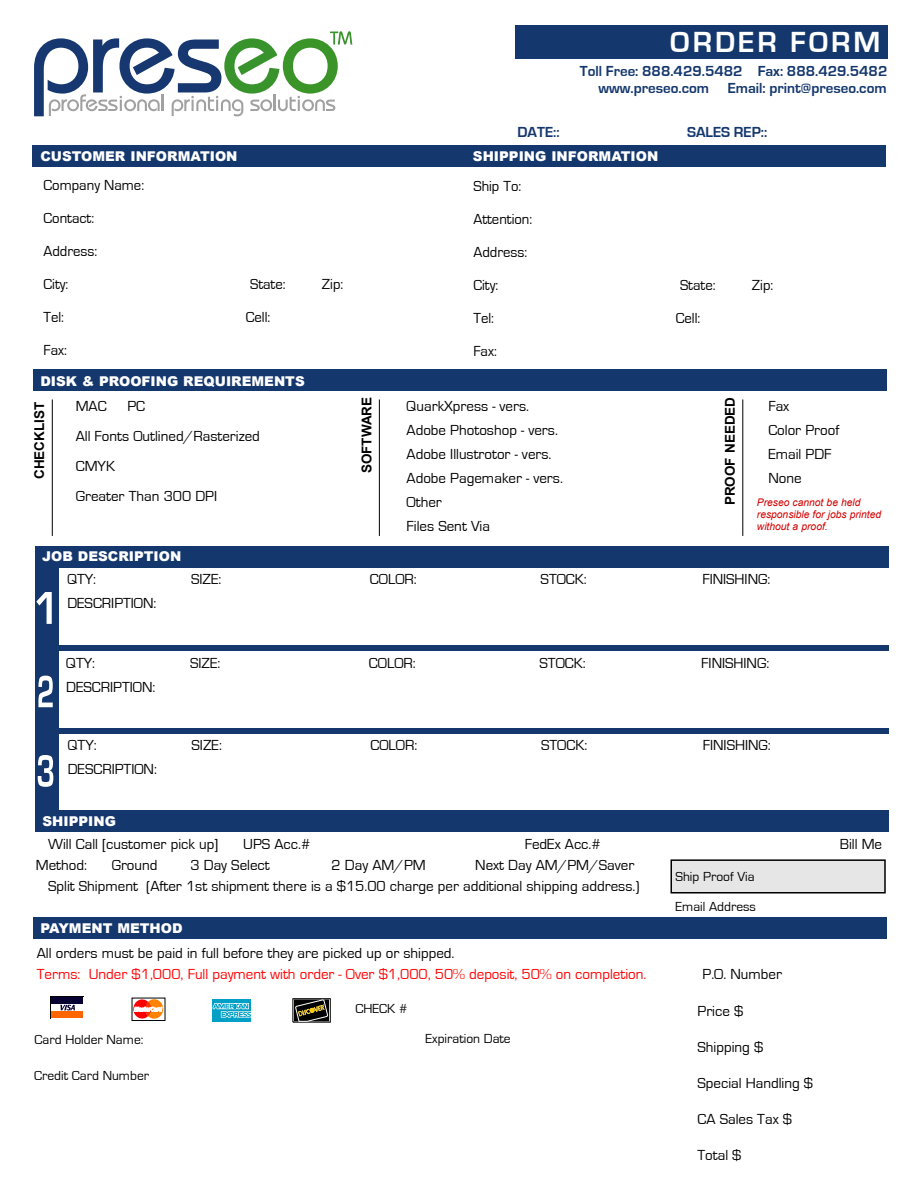
<style>
.page{position:relative;width:918px;height:1188px;background:#fff}
.page>*{position:absolute;margin:0;border:0;box-sizing:border-box;transform-origin:0 0}
.t1{font:700 30px "Eurostile";letter-spacing:.1em;color:#fff}
.t2{font:15px/24px "Eurostile";color:#000}
.t3{font:700 15px/16.8px "Eurostile";color:#14376d;text-align:right}
.t4{font:15px "Eurostile";color:#f00}
.t5{font:900 13.5px "Arial";color:#fff}
.t6{font:13.5px "Eurostile";color:#000}
.t7{font:700 13.5px "Arial";color:#000}
.t8{font:italic 10.5px/12px "Arial";color:#d10000}
</style>
<div class="page">
<div style="left:35px;top:547px;width:23px;height:283px;background:#14376d"></div>
<div style="left:33px;top:918px;width:853px;height:21px;background:#14376d"></div>
<div style="left:35px;top:810px;width:853px;height:21px;background:#14376d"></div>
<div style="left:35px;top:728px;width:854px;height:6px;background:#14376d"></div>
<div style="left:35px;top:645px;width:854px;height:5px;background:#14376d"></div>
<div style="left:35px;top:547px;width:853px;height:21px;background:#14376d"></div>
<div style="left:34px;top:370px;width:853px;height:21px;background:#14376d"></div>
<div style="left:32px;top:145px;width:854px;height:22px;background:#14376d"></div>
<hr style="left:52px;top:399px;width:1px;height:137px;background:#000">
<hr style="left:379px;top:399px;width:1px;height:137px;background:#000">
<hr style="left:743px;top:399px;width:1px;height:137px;background:#000">
<div style="left:51px;top:996px;width:33px;height:23px;background:#000"></div>
<svg style="left:51px;top:997px;width:33px;height:22px"></svg>
<div style="left:52px;top:997px;width:31px;height:7px;background:#070032"></div>
<div style="left:52px;top:1012px;width:31px;height:6px;background:#f60"></div>
<svg style="left:60px;top:1005px;width:16px;height:6px"></svg>
<svg style="left:133px;top:997px;width:30px;height:22px"></svg>
<div style="left:132px;top:998px;width:33px;height:23px;border:1px solid #000"></div>
<div style="left:213px;top:999px;width:38px;height:23px;background:#00a0c6"></div>
<svg style="left:213px;top:1003px;width:38px;height:15px"></svg>
<div style="left:292px;top:998px;width:39px;height:25px;border:1px solid #000"></div>
<hr style="left:294px;top:1000px;width:35px;height:1px;background:#000">
<hr style="left:294px;top:1001px;width:35px;height:1px;background:#000">
<hr style="left:294px;top:1002px;width:35px;height:1px;background:#000">
<hr style="left:294px;top:1003px;width:35px;height:1px;background:#000">
<hr style="left:294px;top:1004px;width:35px;height:1px;background:#000">
<hr style="left:294px;top:1005px;width:35px;height:1px;background:#000">
<hr style="left:294px;top:1006px;width:35px;height:1px;background:#000">
<hr style="left:294px;top:1007px;width:35px;height:1px;background:#000">
<hr style="left:294px;top:1008px;width:35px;height:1px;background:#000">
<hr style="left:294px;top:1009px;width:35px;height:1px;background:#000">
<hr style="left:294px;top:1010px;width:35px;height:1px;background:#000">
<hr style="left:294px;top:1011px;width:35px;height:1px;background:#000">
<hr style="left:294px;top:1012px;width:35px;height:1px;background:#000">
<hr style="left:294px;top:1013px;width:35px;height:1px;background:#000">
<hr style="left:294px;top:1014px;width:35px;height:1px;background:#000">
<hr style="left:294px;top:1015px;width:35px;height:1px;background:#000">
<hr style="left:294px;top:1016px;width:35px;height:1px;background:#000">
<hr style="left:294px;top:1017px;width:35px;height:1px;background:#000">
<hr style="left:294px;top:1018px;width:35px;height:1px;background:#000">
<hr style="left:294px;top:1019px;width:35px;height:1px;background:#000">
<hr style="left:294px;top:1020px;width:35px;height:1px;background:#000">
<hr style="left:294px;top:1021px;width:35px;height:1px;background:#000">
<svg style="left:295px;top:999px;width:33px;height:23px"></svg>
<div style="left:671px;top:860px;width:214px;height:33px;background:#e6e6e6"></div>
<div style="left:671px;top:859px;width:215px;height:35px;border:2px solid #000"></div>
<div style="left:516px;top:26px;width:372px;height:33px;background:#14376d"></div>
<svg style="left:36px;top:592px;width:16px;height:32px"></svg>
<svg style="left:38px;top:676px;width:15px;height:31px"></svg>
<svg style="left:38px;top:755px;width:15px;height:32px"></svg>
<svg style="left:34px;top:31px;width:318px;height:85px"></svg>
<h1 class="t1" style="left:670px;top:26px;width:212px">ORDER FORM</h1>
<p class="t3" style="left:580px;top:63px;width:309px">Toll Free: 888.429.5482 Fax: 888.429.5482 www.preseo.com Email: print@preseo.com</p>
<p class="t3" style="left:518px;top:124px;width:43px">DATE::</p>
<p class="t3" style="left:687px;top:124px;width:82px">SALES REP::</p>
<p class="t5" style="left:40px;top:146px;width:199px">CUSTOMER INFORMATION</p>
<p class="t5" style="left:473px;top:146px;width:187px">SHIPPING INFORMATION</p>
<p class="t2" style="left:44px;top:173px;width:102px">Company Name:</p>
<p class="t2" style="left:44px;top:206px;width:52px">Contact:</p>
<p class="t2" style="left:44px;top:239px;width:55px">Address:</p>
<p class="t2" style="left:44px;top:272px;width:26px">City:</p>
<p class="t2" style="left:250px;top:272px;width:37px">State:</p>
<p class="t2" style="left:322px;top:272px;width:23px">Zip:</p>
<p class="t2" style="left:44px;top:305px;width:22px">Tel:</p>
<p class="t2" style="left:246px;top:305px;width:26px">Cell:</p>
<p class="t2" style="left:44px;top:338px;width:25px">Fax:</p>
<p class="t5" style="left:40px;top:371px;width:266px">DISK &amp; PROOFING REQUIREMENTS</p>
<p class="t2" style="left:473px;top:175px;width:49px">Ship To:</p>
<p class="t2" style="left:473px;top:208px;width:60px">Attention:</p>
<p class="t2" style="left:473px;top:241px;width:55px">Address:</p>
<p class="t2" style="left:473px;top:274px;width:26px">City:</p>
<p class="t2" style="left:680px;top:274px;width:37px">State:</p>
<p class="t2" style="left:752px;top:274px;width:23px">Zip:</p>
<p class="t2" style="left:473px;top:307px;width:22px">Tel:</p>
<p class="t2" style="left:676px;top:307px;width:26px">Cell:</p>
<p class="t2" style="left:473px;top:340px;width:25px">Fax:</p>
<p class="t7" style="left:31px;top:479px;width:79px;rotate:-90deg">CHECKLIST</p>
<p class="t7" style="left:358px;top:473px;width:78px;rotate:-90deg">SOFTWARE</p>
<p class="t7" style="left:721px;top:505px;width:110px;rotate:-90deg">PROOF NEEDED</p>
<p class="t2" style="left:76px;top:391px;width:186px;line-height:30px;text-indent:52px">PC<br>All Fonts Outlined/Rasterized<br>CMYK<br>Greater Than 300 DPI</p>
<p class="t2" style="left:407px;top:394px;width:158px">QuarkXpress - vers.<br>Adobe Photoshop - vers.<br>Adobe Illustrotor - vers.<br>Adobe Pagemaker - vers.<br>Other<br>Files Sent Via</p>
<p class="t2" style="left:768px;top:394px;width:73px">Fax<br>Color Proof<br>Email PDF<br>None</p>
<p class="t2" style="left:76px;top:394px;width:32px">MAC</p>
<p class="t8" style="left:757px;top:496px;width:126px">Preseo cannot be held responsible for jobs printed without a proof.</p>
<p class="t5" style="left:42px;top:546px;width:141px">JOB DESCRIPTION</p>
<p class="t2" style="left:67px;top:567px;width:30px">QTY:</p>
<p class="t2" style="left:191px;top:567px;width:32px">SIZE:</p>
<p class="t2" style="left:370px;top:567px;width:48px">COLOR:</p>
<p class="t2" style="left:541px;top:567px;width:48px">STOCK:</p>
<p class="t2" style="left:702px;top:567px;width:69px">FINISHING:</p>
<p class="t2" style="left:67px;top:591px;width:91px">DESCRIPTION:</p>
<p class="t2" style="left:66px;top:651px;width:30px">QTY:</p>
<p class="t2" style="left:190px;top:651px;width:32px">SIZE:</p>
<p class="t2" style="left:369px;top:651px;width:48px">COLOR:</p>
<p class="t2" style="left:540px;top:651px;width:48px">STOCK:</p>
<p class="t2" style="left:701px;top:651px;width:69px">FINISHING:</p>
<p class="t2" style="left:66px;top:675px;width:91px">DESCRIPTION:</p>
<p class="t2" style="left:68px;top:733px;width:30px">QTY:</p>
<p class="t2" style="left:192px;top:733px;width:32px">SIZE:</p>
<p class="t2" style="left:370px;top:733px;width:48px">COLOR:</p>
<p class="t2" style="left:541px;top:733px;width:48px">STOCK:</p>
<p class="t2" style="left:703px;top:733px;width:69px">FINISHING:</p>
<p class="t2" style="left:68px;top:757px;width:91px">DESCRIPTION:</p>
<p class="t5" style="left:43px;top:811px;width:75px">SHIPPING</p>
<p class="t2" style="left:48px;top:832px;width:172px">Will Call [customer pick up]</p>
<p class="t2" style="left:243px;top:832px;width:68px">UPS Acc.#</p>
<p class="t2" style="left:525px;top:832px;width:77px">FedEx Acc.#</p>
<p class="t2" style="left:840px;top:832px;width:44px">Bill Me</p>
<p class="t2" style="left:36px;top:853px;width:53px">Method:</p>
<p class="t2" style="left:112px;top:853px;width:47px">Ground</p>
<p class="t2" style="left:191px;top:853px;width:81px">3 Day Select</p>
<p class="t2" style="left:332px;top:853px;width:96px">2 Day AM/PM</p>
<p class="t2" style="left:48px;top:855px;width:593px;line-height:21px;text-indent:427px">Next Day AM/PM/Saver<br>Split Shipment (After 1st shipment there is a $15.00 charge per additional shipping address.)</p>
<p class="t6" style="left:675px;top:869px;width:81px">Ship Proof Via</p>
<p class="t6" style="left:675px;top:899px;width:82px">Email Address</p>
<p class="t5" style="left:40px;top:919px;width:144px">PAYMENT METHOD</p>
<p class="t2" style="left:37px;top:941px;width:419px">All orders must be paid in full before they are picked up or shipped.</p>
<p class="t4" style="left:37px;top:966px;width:611px">Terms: Under $1,000, Full payment with order - Over $1,000, 50% deposit, 50% on completion.</p>
<p class="t2" style="left:703px;top:962px;width:81px">P.O. Number</p>
<p class="t2" style="left:697px;top:999px;width:47px">Price $</p>
<p class="t2" style="left:697px;top:1035px;width:67px">Shipping $</p>
<p class="t2" style="left:697px;top:1071px;width:117px">Special Handling $</p>
<p class="t2" style="left:697px;top:1107px;width:96px">CA Sales Tax $</p>
<p class="t2" style="left:697px;top:1143px;width:46px">Total $</p>
<p class="t6" style="left:356px;top:1002px;width:53px">CHECK #</p>
<p class="t6" style="left:426px;top:1031px;width:87px">Expiration Date</p>
<p class="t6" style="left:35px;top:1032px;width:110px">Card Holder Name:</p>
<p class="t6" style="left:34px;top:1069px;width:117px">Credit Card Number</p>
</div>
